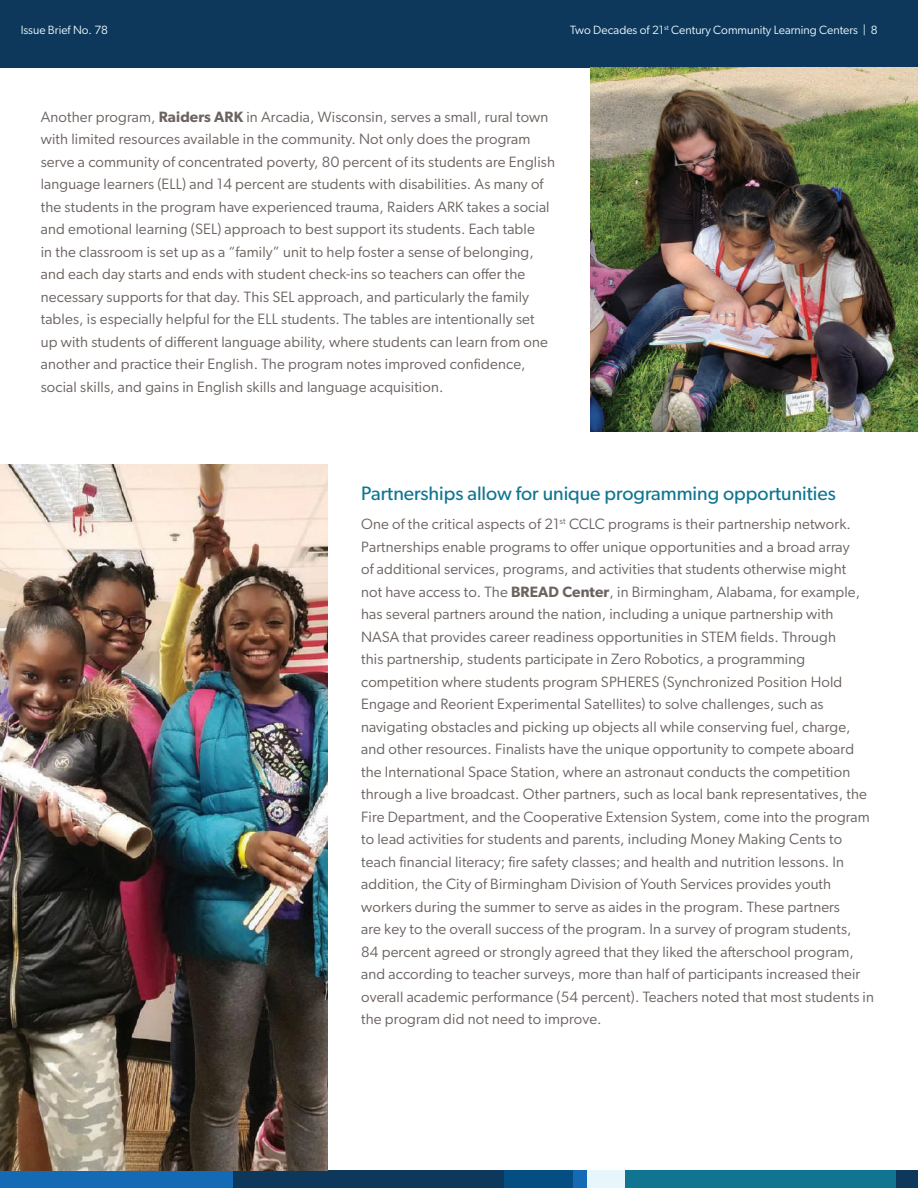
<style>
.page{position:relative;width:918px;height:1188px;background:#fff}
.page>*{position:absolute;margin:0;border:0;box-sizing:border-box;transform-origin:0 0}
.t1{font:19.5px "Gibson";color:#0f7591}
.t2{font:15px/22.5px "Gibson";letter-spacing:.01em;color:#6b6360}
.t3{font:12px "Gibson";color:#e7f6fb}
.s1{font-weight:600}
</style>
<div class="page">
<div style="left:0;top:0;width:918px;height:67px;background:#0d385c"></div>
<div style="left:233px;top:1170px;width:271px;height:17px;background:#0d385c"></div>
<div style="left:896px;top:1170px;width:22px;height:17px;background:#0d385c"></div>
<div style="left:587px;top:1170px;width:39px;height:17px;background:#e7f6fb"></div>
<div style="left:626px;top:1170px;width:270px;height:17px;background:#0f7591"></div>
<div style="left:0;top:1170px;width:233px;height:17px;background:#156ab5"></div>
<div style="left:504px;top:1170px;width:69px;height:17px;background:#054e82"></div>
<div style="left:573px;top:1170px;width:14px;height:17px;background:#156ab5"></div>
<img style="left:591px;top:68px;width:327px;height:364px">
<img style="left:0;top:464px;width:327px;height:706px">
<p class="t3" style="left:21px;top:22px;width:89px">Issue Brief No. 78</p>
<p class="t3" style="left:570px;top:22px;width:309px">Two Decades of 21<sup>st</sup> Century Community Learning Centers | 8</p>
<p class="t2" style="left:41px;top:105px;width:516px">Another program, <span class="s1">Raiders ARK</span> in Arcadia, Wisconsin, serves a small, rural town with limited resources available in the community. Not only does the program serve a community of concentrated poverty, 80 percent of its students are English language learners (ELL) and 14 percent are students with disabilities. As many of the students in the program have experienced trauma, Raiders ARK takes a social and emotional learning (SEL) approach to best support its students. Each table<br>in the classroom is set up as a “family” unit to help foster a sense of belonging, and each day starts and ends with student check-ins so teachers can offer the necessary supports for that day. This SEL approach, and particularly the family tables, is especially helpful for the ELL students. The tables are intentionally set<br>up with students of different language ability, where students can learn from one another and practice their English. The program notes improved confidence, social skills, and gains in English skills and language acquisition.</p>
<h1 class="t1" style="left:361px;top:481px;width:476px">Partnerships allow for unique programming opportunities</h1>
<p class="t2" style="left:361px;top:512px;width:514px">One of the critical aspects of 21<sup>st</sup> CCLC programs is their partnership network.<br>Partnerships enable programs to offer unique opportunities and a broad array<br>of additional services, programs, and activities that students otherwise might<br>not have access to. The <span class="s1">BREAD Center</span>, in Birmingham, Alabama, for example, has several partners around the nation, including a unique partnership with NASA that provides career readiness opportunities in STEM fields. Through<br>this partnership, students participate in Zero Robotics, a programming competition where students program SPHERES (Synchronized Position Hold Engage and Reorient Experimental Satellites) to solve challenges, such as navigating obstacles and picking up objects all while conserving fuel, charge, and other resources. Finalists have the unique opportunity to compete aboard the International Space Station, where an astronaut conducts the competition through a live broadcast. Other partners, such as local bank representatives, the Fire Department, and the Cooperative Extension System, come into the program to lead activities for students and parents, including Money Making Cents to teach financial literacy; fire safety classes; and health and nutrition lessons. In addition, the City of Birmingham Division of Youth Services provides youth workers during the summer to serve as aides in the program. These partners<br>are key to the overall success of the program. In a survey of program students,<br>84 percent agreed or strongly agreed that they liked the afterschool program, and according to teacher surveys, more than half of participants increased their overall academic performance (54 percent). Teachers noted that most students in the program did not need to improve.</p>
</div>
